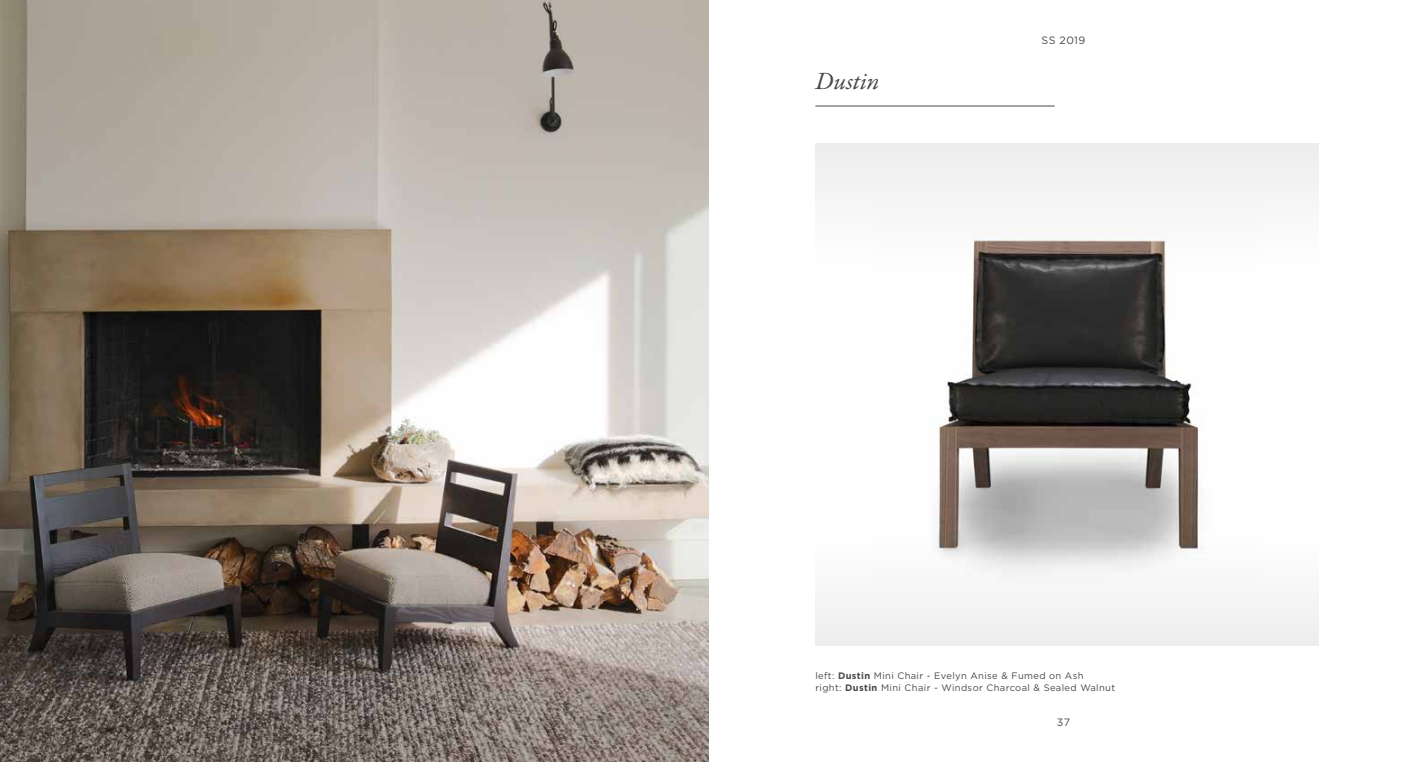
<style>
.page{position:relative;width:1418px;height:762px;background:#fff}
.page>*{position:absolute;margin:0;border:0;box-sizing:border-box;transform-origin:0 0}
.t1{font:italic 25px "Garamond Premr Pro";letter-spacing:-.005em;color:#484848}
.t2{font:10.62px "Gotham HTF";letter-spacing:.035em;color:#484848}
.t3{font:9.38px/12.5px "Gotham HTF";letter-spacing:.04em;color:#484848}
.s1{font-weight:700}
</style>
<div class="page">
<div style="left:815px;top:144px;width:503px;height:122px;background:#f5f5f5"></div>
<div style="left:815px;top:537px;width:503px;height:108px;background:#f4f4f4"></div>
<hr style="left:815px;top:106px;width:239px;height:1px;background:#484848">
<img style="left:0;top:0;width:709px;height:762px">
<img style="left:873px;top:240px;width:387px;height:323px">
<h1 class="t1" style="left:815px;top:65px;width:65px">Dustin</h1>
<p class="t2" style="left:1041px;top:35px;width:45px">SS 2019</p>
<p class="t3" style="left:815px;top:669px;width:301px">left: <span class="s1">Dustin</span> Mini Chair - Evelyn Anise &amp; Fumed on Ash<br>right: <span class="s1">Dustin</span> Mini Chair - Windsor Charcoal &amp; Sealed Walnut</p>
<p class="t2" style="left:1056px;top:716px;width:15px">37</p>
</div>
